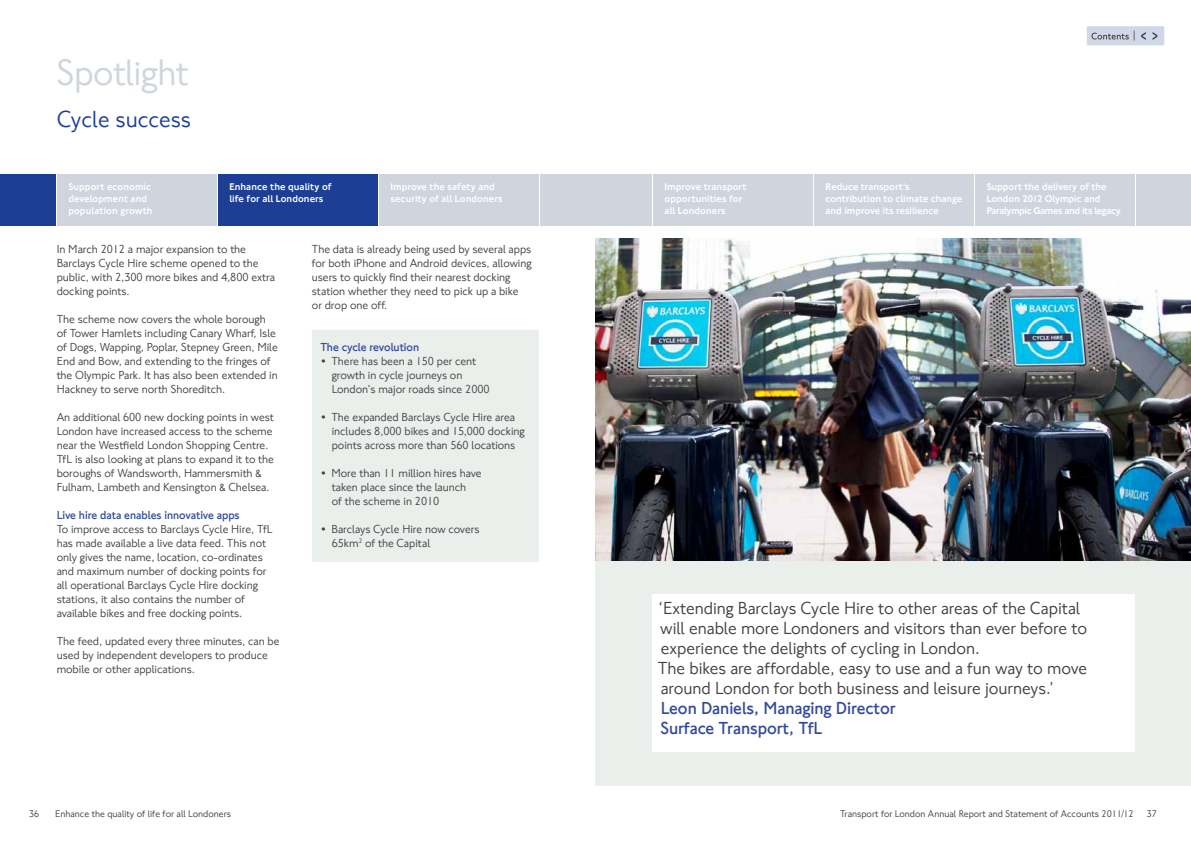
<style>
.page{position:relative;width:1191px;height:842px;background:#fff}
.page>*{position:absolute;margin:0;border:0;box-sizing:border-box;transform-origin:0 0}
.t1{font:38px "NJ Font";letter-spacing:-.015em;color:#cfd5dc}
.t2{font:24px "NJ Font";letter-spacing:-.005em;color:#1c3e94}
.t3{font:18px/20px "NJ Font";letter-spacing:-.005em;color:#414042}
.t4{font:700 18px/20px "NJ Font";letter-spacing:-.005em;color:#344b9b}
.t5{font:12px/14px "NJ Font";letter-spacing:-.005em;color:#414042}
.t6{font:700 12px "NJ Font";letter-spacing:-.005em;color:#344b9b}
.t7{font:500 10px/12px "NJ Font";letter-spacing:.005em;color:#fff}
.t8{font:10px "NJ Font";color:#414042}
.s1{font-weight:700}
</style>
<div class="page">
<div style="left:595px;top:513px;width:596px;height:272px;background:#eaefeb"></div>
<div style="left:975px;top:174px;width:159px;height:51px;background:#cfd5dc"></div>
<div style="left:814px;top:174px;width:159px;height:51px;background:#cfd5dc"></div>
<div style="left:653px;top:174px;width:159px;height:51px;background:#cfd5dc"></div>
<div style="left:1136px;top:174px;width:55px;height:51px;background:#cfd5dc"></div>
<div style="left:379px;top:174px;width:159px;height:51px;background:#cfd5dc"></div>
<div style="left:218px;top:174px;width:159px;height:51px;background:#1c3e94"></div>
<div style="left:57px;top:174px;width:159px;height:51px;background:#cfd5dc"></div>
<div style="left:0;top:174px;width:55px;height:51px;background:#1c3e94"></div>
<img style="left:595px;top:239px;width:596px;height:322px">
<div style="left:595px;top:174px;width:56px;height:51px;background:#cfd5dc"></div>
<div style="left:540px;top:174px;width:55px;height:51px;background:#cfd5dc"></div>
<div style="left:312px;top:330px;width:227px;height:232px;background:#eaefeb"></div>
<div style="left:652px;top:594px;width:482px;height:157px;background:#fff"></div>
<div style="left:1086px;top:26px;width:78px;height:19px;background:#d0d8e8"></div>
<svg style="left:1141px;top:32px;width:4px;height:8px"></svg>
<svg style="left:1152px;top:32px;width:5px;height:8px"></svg>
<svg style="left:1091px;top:33px;width:37px;height:7px"></svg>
<h1 class="t1" style="left:57px;top:49px;width:133px">Spotlight</h1>
<h2 class="t2" style="left:57px;top:104px;width:136px">Cycle success</h2>
<p class="t7" style="left:68px;top:181px;width:86px">Support economic development and population growth</p>
<p class="t5" style="left:57px;top:242px;width:220px">In March 2012 a major expansion to the Barclays Cycle Hire scheme opened to the public, with 2,300 more bikes and 4,800 extra docking points.</p>
<p class="t5" style="left:57px;top:312px;width:223px">The scheme now covers the whole borough of Tower Hamlets including Canary Wharf, Isle of Dogs, Wapping, Poplar, Stepney Green, Mile End and Bow, and extending to the fringes of the Olympic Park. It has also been extended in Hackney to serve north Shoreditch.</p>
<p class="t5" style="left:57px;top:410px;width:219px">An additional 600 new docking points in west London have increased access to the scheme near the Westfield London Shopping Centre.<br>TfL is also looking at plans to expand it to the boroughs of Wandsworth, Hammersmith &amp; Fulham, Lambeth and Kensington &amp; Chelsea.</p>
<p class="t6" style="left:57px;top:508px;width:184px">Live hire data enables innovative apps</p>
<p class="t5" style="left:57px;top:522px;width:217px">To improve access to Barclays Cycle Hire, TfL has made available a live data feed. This not only gives the name, location, co-ordinates and maximum number of docking points for all operational Barclays Cycle Hire docking stations, it also contains the number of available bikes and free docking points.</p>
<p class="t5" style="left:57px;top:634px;width:224px">The feed, updated every three minutes, can be used by independent developers to produce mobile or other applications.</p>
<p class="t7" style="left:229px;top:181px;width:104px">Enhance the quality of life for all Londoners</p>
<p class="t7" style="left:390px;top:181px;width:114px">Improve the safety and security of all Londoners</p>
<p class="t5" style="left:312px;top:242px;width:221px">The data is already being used by several apps for both iPhone and Android devices, allowing users to quickly find their nearest docking station whether they need to pick up a bike<br>or drop one off.</p>
<p class="t6" style="left:320px;top:339px;width:100px">The cycle revolution</p>
<p class="t5" style="left:332px;top:354px;width:159px;text-indent:-10px"><span class="s1">•</span> There has been a 150 per cent growth in cycle journeys on<br>London’s major roads since 2000</p>
<p class="t5" style="left:332px;top:410px;width:195px;text-indent:-10px"><span class="s1">•</span> The expanded Barclays Cycle Hire area includes 8,000 bikes and 15,000 docking points across more than 560 locations</p>
<p class="t5" style="left:332px;top:466px;width:151px;text-indent:-10px"><span class="s1">•</span> More than 11 million hires have taken place since the launch<br>of the scheme in 2010</p>
<p class="t5" style="left:332px;top:522px;width:149px;text-indent:-10px"><span class="s1">•</span> Barclays Cycle Hire now covers<br>65km<sup>2</sup> of the Capital</p>
<p class="t7" style="left:664px;top:181px;width:83px">Improve transport opportunities for all Londoners</p>
<p class="t8" style="left:1133px;top:29px;width:3px">|</p>
<p class="t7" style="left:825px;top:181px;width:138px">Reduce transport’s contribution to climate change and improve its resilience</p>
<p class="t7" style="left:986px;top:181px;width:136px">Support the delivery of the<br>London 2012 Olympic and<br>Paralympic Games and its legacy</p>
<p class="t3" style="left:658px;top:599px;width:431px">‘Extending Barclays Cycle Hire to other areas of the Capital will enable more Londoners and visitors than ever before to experience the delights of cycling in London.<br>The bikes are affordable, easy to use and a fun way to move around London for both business and leisure journeys.’</p>
<h3 class="t4" style="left:660px;top:699px;width:237px">Leon Daniels, Managing Director<br>Surface Transport, TfL</h3>
<p class="t8" style="left:29px;top:807px;width:12px">36</p>
<p class="t8" style="left:55px;top:807px;width:177px">Enhance the quality of life for all Londoners</p>
<p class="t8" style="left:840px;top:807px;width:295px">Transport for London Annual Report and Statement of Accounts 2011/12</p>
<p class="t8" style="left:1146px;top:807px;width:12px">37</p>
</div>
